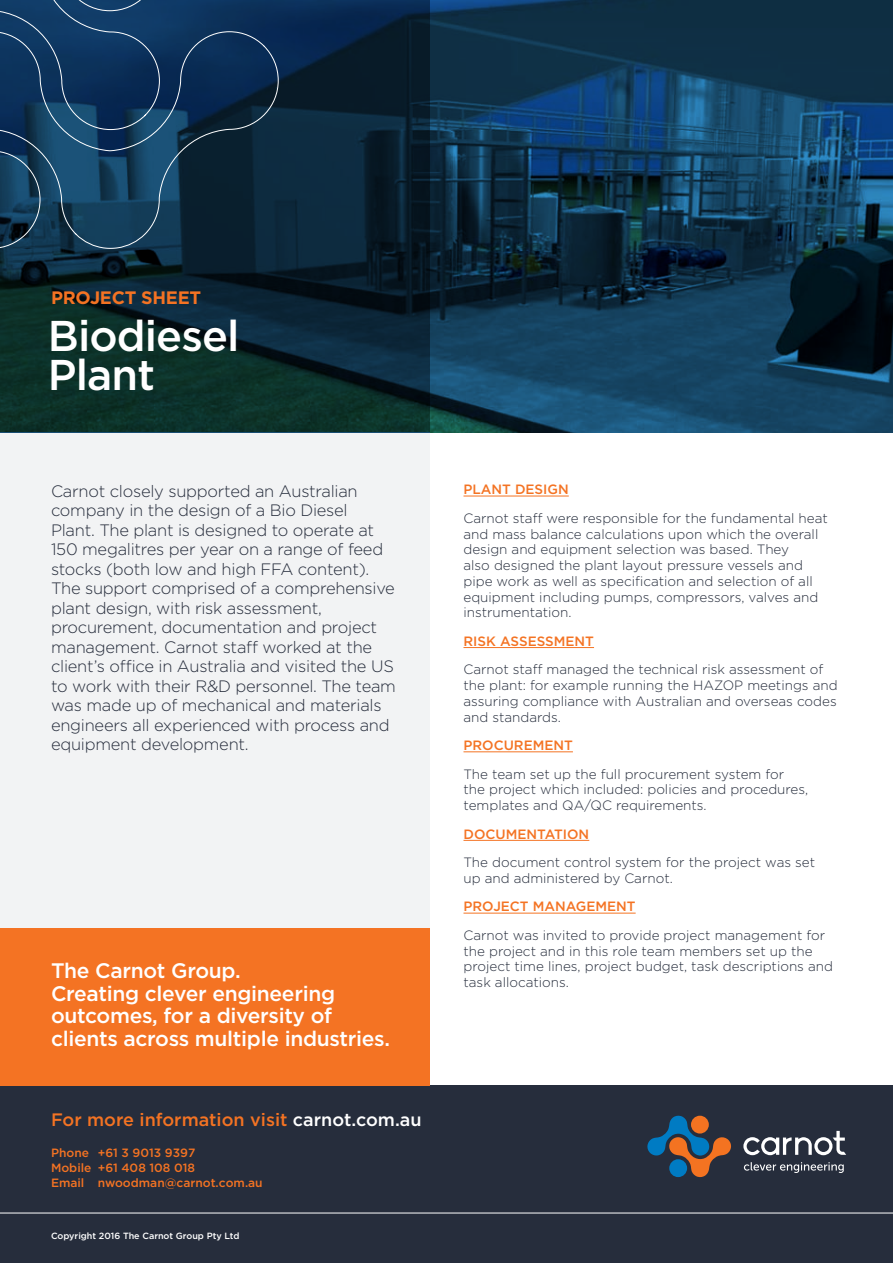
<style>
.page{position:relative;width:893px;height:1263px;background:#fff}
.page>*{position:absolute;margin:0;border:0;box-sizing:border-box;transform-origin:0 0}
.t1{font:500 43.05px/39.5px "Gotham";letter-spacing:-.02em;color:#fff}
.t2{font:500 21px/22.5px "Gotham";letter-spacing:-.015em;color:#fff}
.t3{font:500 18px "Gotham";color:#f47323}
.t4{font:700 18px "Gotham";letter-spacing:-.015em;color:#f47323}
.t5{font:300 16.5px/19.5px "Gotham";letter-spacing:-.015em;color:#262d3c}
.t6{font:300 13.5px/15.8px "Gotham";color:#262d3c}
.t7{font:500 13.5px "Gotham";color:#f47323}
.t8{font:500 12px/15px "Gotham";color:#f47323}
.t9{font:500 9px "Gotham";color:#fff}
.s1{color:#fff}
</style>
<div class="page">
<div style="left:0;top:433px;width:429px;height:495px;background:#f2f3f4"></div>
<div style="left:0;top:1086px;width:893px;height:177px;background:#262d3c"></div>
<div style="left:0;top:928px;width:429px;height:158px;background:#f47323"></div>
<svg style="left:429px;top:0;width:464px;height:433px;background:#103752"></svg>
<svg style="left:0;top:0;width:429px;height:433px;background:#0a2731"></svg>
<svg style="left:743px;top:1131px;width:103px;height:24px"></svg>
<svg style="left:647px;top:1116px;width:84px;height:61px"></svg>
<svg style="left:744px;top:1162px;width:100px;height:11px"></svg>
<hr style="left:0;top:1213px;width:893px;height:1px;background:#fff">
<div style="left:0;top:0;width:160px;height:31px;background:#113c68"></div>
<svg style="left:0;top:31px;width:279px;height:218px;background:#133756"></svg>
<hr style="left:463px;top:496px;width:106px;height:1px;background:#f47323">
<hr style="left:463px;top:647px;width:131px;height:1px;background:#f47323">
<hr style="left:463px;top:751px;width:110px;height:1px;background:#f47323">
<hr style="left:463px;top:840px;width:126px;height:1px;background:#f47323">
<hr style="left:463px;top:913px;width:173px;height:1px;background:#f47323">
<h3 class="t4" style="left:51px;top:286px;width:152px">PROJECT SHEET</h3>
<h1 class="t1" style="left:48px;top:315px;width:193px">Biodiesel<br>Plant</h1>
<p class="t5" style="left:51px;top:481px;width:346px">Carnot closely supported an Australian company in the design of a Bio Diesel<br>Plant. The plant is designed to operate at 150 megalitres per year on a range of feed stocks (both low and high FFA content).<br>The support comprised of a comprehensive plant design, with risk assessment, procurement, documentation and project management. Carnot staff worked at the client’s office in Australia and visited the US to work with their R&amp;D personnel. The team was made up of mechanical and materials engineers all experienced with process and equipment development.</p>
<h2 class="t2" style="left:51px;top:959px;width:341px">The Carnot Group.<br>Creating clever engineering outcomes, for a diversity of clients across multiple industries.</h2>
<h3 class="t3" style="left:51px;top:1108px;width:372px">For more information visit <span class="s1">carnot.com.au</span></h3>
<p class="t8" style="left:51px;top:1145px;width:213px">Phone +61 3 9013 9397<br>Mobile +61 408 108 018<br>Email nwoodman@carnot.com.au</p>
<p class="t9" style="left:51px;top:1230px;width:190px">Copyright 2016 The Carnot Group Pty Ltd</p>
<p class="t7" style="left:463px;top:481px;width:107px">PLANT DESIGN</p>
<p class="t6" style="left:463px;top:510px;width:366px">Carnot staff were responsible for the fundamental heat and mass balance calculations upon which the overall design and equipment selection was based. They<br>also designed the plant layout pressure vessels and pipe work as well as specification and selection of all equipment including pumps, compressors, valves and instrumentation.</p>
<p class="t7" style="left:463px;top:632px;width:132px">RISK ASSESSMENT</p>
<p class="t6" style="left:463px;top:661px;width:376px">Carnot staff managed the technical risk assessment of the plant: for example running the HAZOP meetings and assuring compliance with Australian and overseas codes and standards.</p>
<p class="t7" style="left:463px;top:736px;width:111px">PROCUREMENT</p>
<p class="t6" style="left:463px;top:766px;width:346px">The team set up the full procurement system for the project which included: policies and procedures, templates and QA/QC requirements.</p>
<p class="t7" style="left:463px;top:825px;width:127px">DOCUMENTATION</p>
<p class="t6" style="left:463px;top:854px;width:353px">The document control system for the project was set up and administered by Carnot.</p>
<p class="t7" style="left:463px;top:898px;width:174px">PROJECT MANAGEMENT</p>
<p class="t6" style="left:463px;top:927px;width:371px">Carnot was invited to provide project management for the project and in this role team members set up the project time lines, project budget, task descriptions and task allocations.</p>
</div>
